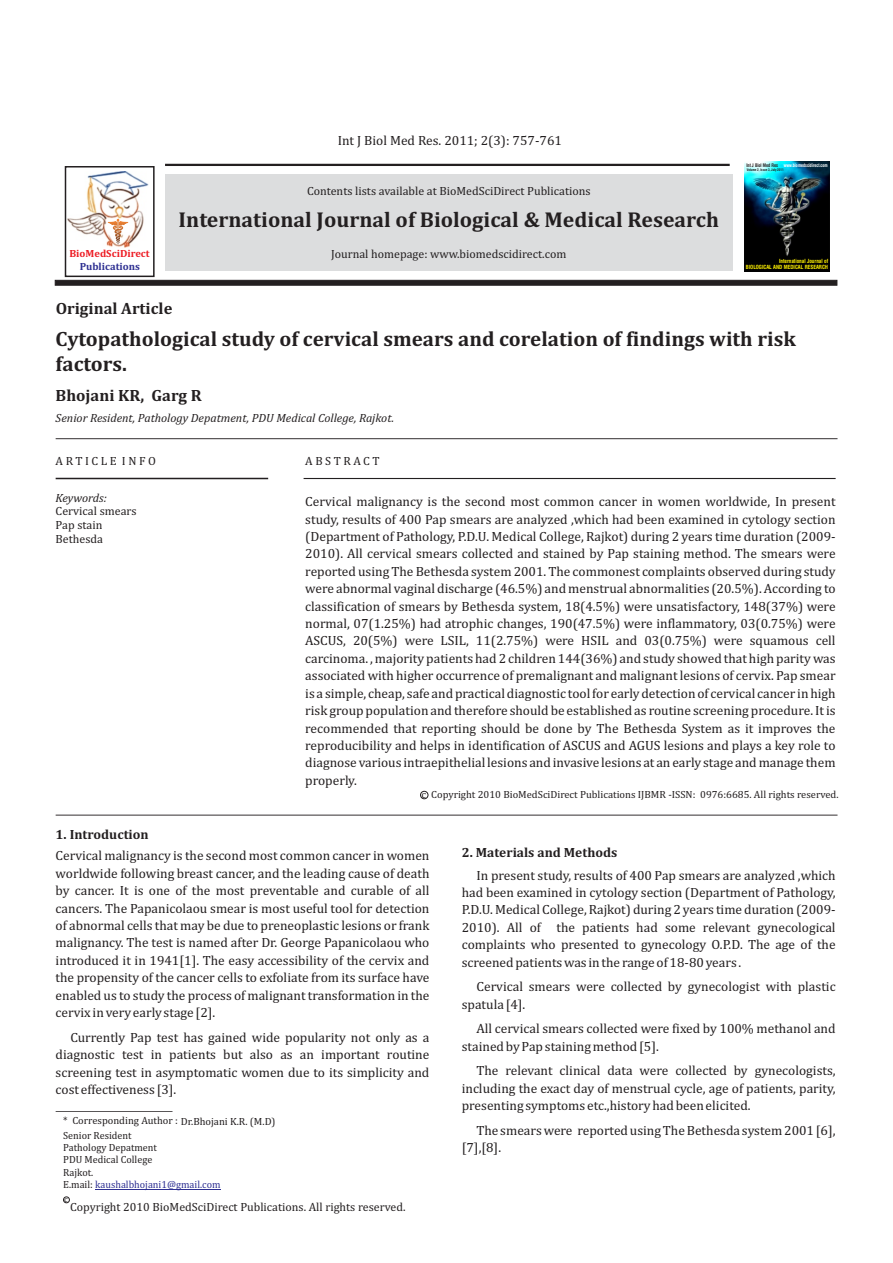
<style>
.page{position:relative;width:893px;height:1263px;background:#fff}
.page>*{position:absolute;margin:0;border:0;box-sizing:border-box;transform-origin:0 0}
.t1{font:700 21.75px "Cambria";color:#231f20}
.t2{font:700 21px/24.6px "Cambria";color:#231f20}
.t3{font:700 16.5px "Cambria";color:#231f20}
.t4{font:13.5px/17.4px "Cambria";color:#231f20;text-align:justify}
.t5{font:700 13.5px "Cambria";color:#231f20}
.t6{font:12px/14.1px "Cambria";color:#231f20}
.t7{font:italic 12px "Cambria";color:#231f20}
.t8{font:12px "Cambria";letter-spacing:.215em;color:#231f20}
.t9{font:10.5px/12.3px "Cambria";color:#231f20}
.t10{font:700 10.5px "Cambria";color:#ed1c24}
.t11{font:700 10.5px "Cambria";color:#2e3092}
.t12{font:8.25px "Cambria";color:#231f20}
.t13{font:700 condensed 5.55px/6.6px "Swiss 721 BT";color:#fff200;text-align:right;scale:.96 1}
.t14{font:700 condensed 4.8px "Swiss 721 BT";color:#fff;scale:.88 1}
.t15{font:700 condensed 3.45px "Swiss 721 BT";color:#231f20;scale:.92 1}
.s1{color:#231f20}
.s2{color:#2e3092}
</style>
<div class="page">
<hr style="left:165px;top:164px;width:565px;height:2px;background:#231f20">
<svg style="left:55px;top:280px;width:782px;height:6px;background:#2c2829"></svg>
<div style="left:165px;top:174px;width:567px;height:96px;background:#dcddde"></div>
<hr style="left:56px;top:438px;width:781px;height:1px;background:#231f20">
<hr style="left:56px;top:815px;width:781px;height:1px;background:#231f20">
<hr style="left:56px;top:478px;width:212px;height:1px;background:#231f20">
<hr style="left:304px;top:478px;width:532px;height:1px;background:#231f20">
<div style="left:65px;top:166px;width:90px;height:111px;border:2px solid #231f20"></div>
<img style="left:68px;top:171px;width:80px;height:77px">
<svg style="left:108px;top:219px;width:20px;height:25px"></svg>
<div style="left:420px;top:791px;width:8px;height:8px;border:1px solid #231f20;border-radius:50%"></div>
<img style="left:744px;top:161px;width:85px;height:111px">
<hr style="left:56px;top:1111px;width:117px;height:1px;background:#231f20">
<hr style="left:95px;top:1189px;width:125px;height:1px;background:#2e3092">
<div style="left:63px;top:1196px;width:7px;height:7px;border:1px solid #231f20;border-radius:50%"></div>
<p class="t4" style="left:338px;top:132px;width:226px">Int J Biol Med Res. 2011; 2(3): 757-761</p>
<p class="t6" style="left:307px;top:184px;width:285px">Contents lists available at BioMedSciDirect Publications</p>
<p class="t10" style="left:69px;top:249px;width:82px">BioMedSciDirect</p>
<p class="t11" style="left:80px;top:262px;width:62px">Publications</p>
<h1 class="t1" style="left:179px;top:210px;width:542px">International Journal of Biological &amp; Medical Research</h1>
<p class="t6" style="left:331px;top:248px;width:237px">Journal homepage: www.biomedscidirect.com</p>
<p class="t3" style="left:56px;top:301px;width:118px">Original Article</p>
<p class="t14" style="left:746px;top:163px;width:94px"><span class="s1">Int J Biol Med Res</span> www.biomedscidirect.com</p>
<p class="t15" style="left:747px;top:169px;width:42px">Volume 2, Issue 3, July 2011</p>
<p class="t13" style="left:746px;top:258px;width:87px">International Journal of<br>BIOLOGICAL AND MEDICAL RESEARCH</p>
<h2 class="t2" style="left:56px;top:328px;width:742px">Cytopathological study of cervical smears and corelation of findings with risk factors.</h2>
<p class="t3" style="left:56px;top:389px;width:147px">Bhojani KR, Garg R</p>
<p class="t7" style="left:56px;top:412px;width:340px">Senior Resident, Pathology Depatment, PDU Medical College, Rajkot.</p>
<p class="t8" style="left:56px;top:455px;width:102px">ARTICLE INFO</p>
<p class="t8" style="left:305px;top:455px;width:76px">ABSTRACT</p>
<p class="t7" style="left:56px;top:492px;width:53px">Keywords:</p>
<p class="t4" style="left:305px;top:494px;width:532px">Cervical malignancy is the second most common cancer in women worldwide, In present study, results of 400 Pap smears are analyzed ,which had been examined in cytology section (Department of Pathology, P.D.U. Medical College, Rajkot) during 2 years time duration (2009- 2010). All cervical smears collected and stained by Pap staining method. The smears were reported using The Bethesda system 2001. The commonest complaints observed during study were abnormal vaginal discharge (46.5%) and menstrual abnormalities (20.5%). According to classification of smears by Bethesda system, 18(4.5%) were unsatisfactory, 148(37%) were normal, 07(1.25%) had atrophic changes, 190(47.5%) were inflammatory, 03(0.75%) were ASCUS, 20(5%) were LSIL, 11(2.75%) were HSIL and 03(0.75%) were squamous cell carcinoma. , majority patients had 2 children 144(36%) and study showed that high parity was associated with higher occurrence of premalignant and malignant lesions of cervix. Pap smear is a simple, cheap, safe and practical diagnostic tool for early detection of cervical cancer in high risk group population and therefore should be established as routine screening procedure. It is recommended that reporting should be done by The Bethesda System as it improves the reproducibility and helps in identification of ASCUS and AGUS lesions and plays a key role to diagnose various intraepithelial lesions and invasive lesions at an early stage and manage them properly.</p>
<p class="t6" style="left:56px;top:504px;width:82px">Cervical smears<br>Pap stain<br>Bethesda</p>
<p class="t5" style="left:56px;top:828px;width:95px">1. Introduction</p>
<p class="t9" style="left:421px;top:789px;width:418px">c Copyright 2010 BioMedSciDirect Publications IJBMR -ISSN: 0976:6685. All rights reserved.</p>
<p class="t4" style="left:56px;top:848px;width:375px">Cervical malignancy is the second most common cancer in women worldwide following breast cancer, and the leading cause of death by cancer. It is one of the most preventable and curable of all cancers. The Papanicolaou smear is most useful tool for detection of abnormal cells that may be due to preneoplastic lesions or frank malignancy. The test is named after Dr. George Papanicolaou who introduced it in 1941[1]. The easy accessibility of the cervix and the propensity of the cancer cells to exfoliate from its surface have enabled us to study the process of malignant transformation in the cervix in very early stage [2].</p>
<p class="t4" style="left:56px;top:1029px;width:375px;text-indent:15px">Currently Pap test has gained wide popularity not only as a diagnostic test in patients but also as an important routine screening test in asymptomatic women due to its simplicity and cost effectiveness [3].</p>
<p class="t9" style="left:63px;top:1114px;width:214px;line-height:14.2px">* Corresponding Author : Dr.Bhojani K.R. (M.D)<br>Senior Resident</p>
<p class="t9" style="left:63px;top:1142px;width:159px">Pathology Depatment<br>PDU Medical College<br>Rajkot.<br>E.mail: <span class="s2">kaushalbhojani1@gmail.com</span></p>
<p class="t6" style="left:70px;top:1200px;width:337px">Copyright 2010 BioMedSciDirect Publications. All rights reserved.</p>
<p class="t12" style="left:64px;top:1195px;width:5px">c</p>
<p class="t5" style="left:462px;top:846px;width:157px">2. Materials and Methods</p>
<p class="t4" style="left:462px;top:867px;width:375px;text-indent:15px">In present study, results of 400 Pap smears are analyzed ,which had been examined in cytology section (Department of Pathology, P.D.U. Medical College, Rajkot) during 2 years time duration (2009- 2010). All of the patients had some relevant gynecological complaints who presented to gynecology O.P.D. The age of the screened patients was in the range of 18-80 years .</p>
<p class="t4" style="left:462px;top:979px;width:375px;text-indent:15px">Cervical smears were collected by gynecologist with plastic spatula [4].</p>
<p class="t4" style="left:462px;top:1021px;width:375px;text-indent:15px">All cervical smears collected were fixed by 100% methanol and stained by Pap staining method [5].</p>
<p class="t4" style="left:462px;top:1063px;width:375px;text-indent:15px">The relevant clinical data were collected by gynecologists, including the exact day of menstrual cycle, age of patients, parity, presenting symptoms etc.,history had been elicited.</p>
<p class="t4" style="left:462px;top:1122px;width:375px;text-indent:15px">The smears were reported using The Bethesda system 2001 [6], [7],[8].</p>
</div>
